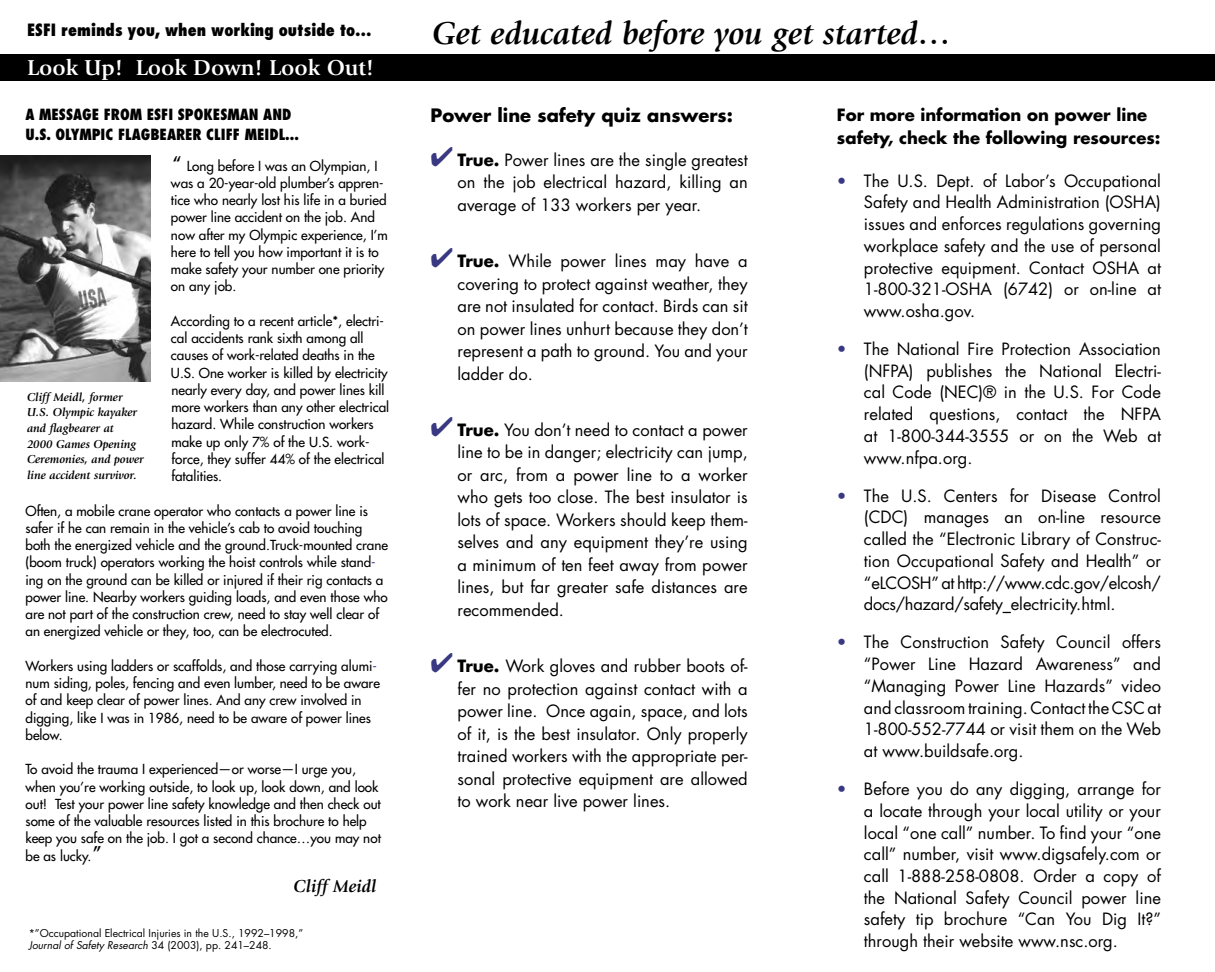
<style>
.page{position:relative;width:1215px;height:972px;background:#fff}
.page>*{position:absolute;margin:0;border:0;box-sizing:border-box;transform-origin:0 0}
.t1{font:italic 700 33px "Giovanni";color:#000}
.t2{font:700 22.5px "Giovanni";color:#fff}
.t3{font:700 18px "Futura";color:#000}
.t4{font:italic 700 18px "Giovanni";color:#000}
.t5{font:16.5px/21.8px "Futura";color:#000;text-align:justify}
.t6{font:700 16.5px/22.5px "Futura";color:#000}
.t7{font:800 condensed 16.5px "Futura";color:#000}
.t8{font:800 condensed 15px/19.8px "Futura";color:#000}
.t9{font:13.5px/17.2px "Futura";color:#000}
.t10{font:italic 700 12px/15.8px "Giovanni";color:#000}
.t11{font:10.5px/12.6px "Futura";color:#000}
.s1{font-family:"Giovanni";font-weight:700;font-style:italic;font-size:21px}
.s2{font-style:italic}
.s3{font-weight:700}
.s4{color:#393883}
</style>
<div class="page">
<div style="left:0;top:54px;width:1215px;height:27px;background:#000"></div>
<img style="left:0;top:155px;width:151px;height:226px">
<p class="t7" style="left:27px;top:19px;width:346px">ESFI reminds you, when working outside to…</p>
<p class="t2" style="left:27px;top:55px;width:349px">Look Up! Look Down! Look Out!</p>
<p class="t8" style="left:26px;top:104px;width:275px">A MESSAGE FROM ESFI SPOKESMAN AND<br>U.S. OLYMPIC FLAGBEARER CLIFF MEIDL...</p>
<p class="t9" style="left:171px;top:157px;width:218px"><span class="s1">“</span> Long before I was an Olympian, I was a 20-year-old plumber’s appren&shy;tice who nearly lost his life in a buried power line accident on the job. And now after my Olympic experience, I’m here to tell you how important it is to make safety your number one priority on any job.</p>
<p class="t9" style="left:171px;top:312px;width:215px">According to a recent article*, electri-</p>
<p class="t9" style="left:171px;top:330px;width:220px">cal accidents rank sixth among all causes of work-related deaths in the U.S. One worker is killed by electricity nearly every day, and power lines kill more workers than any other electrical hazard. While construction workers make up only 7% of the U.S. work&shy;force, they suffer 44% of the electrical fatalities.</p>
<p class="t9" style="left:25px;top:502px;width:364px">Often, a mobile crane operator who contacts a power line is safer if he can remain in the vehicle’s cab to avoid touching both the energized vehicle and the ground.Truck-mounted crane (boom truck) operators working the hoist controls while stand&shy;ing on the ground can be killed or injured if their rig contacts a power line. Nearby workers guiding loads, and even those who are not part of the construction crew, need to stay well clear of an energized vehicle or they, too, can be electrocuted.</p>
<p class="t9" style="left:25px;top:657px;width:356px">Workers using ladders or scaffolds, and those carrying alumi&shy;num siding, poles, fencing and even lumber, need to be aware of and keep clear of power lines. And any crew involved in digging, like I was in 1986, need to be aware of power lines below.</p>
<p class="t9" style="left:25px;top:761px;width:357px">To avoid the trauma I experienced—or worse—I urge you, when you’re working outside, to look up, look down, and look out! Test your power line safety knowledge and then check out some of the valuable resources listed in this brochure to help keep you safe on the job. I got a second chance…you may not be as lucky.<span class="s1">”</span></p>
<p class="t4" style="left:294px;top:876px;width:84px">Cliff Meidl</p>
<p class="t10" style="left:27px;top:389px;width:118px">Cliff Meidl, former<br>U.S. Olympic kayaker and flagbearer at<br>2000 Games Opening<br>Ceremonies, and power line accident survivor.</p>
<h3 class="t11" style="left:29px;top:926px;width:276px">*”Occupational Electrical Injuries in the U.S., 1992–1998,”<br><span class="s2">Journal of Safety Research</span> 34 (2003), pp. 241–248.</h3>
<p class="t1" style="left:432px;top:15px;width:520px">Get educated before you get started…</p>
<p class="t3" style="left:430px;top:103px;width:304px">Power line safety quiz answers:</p>
<p class="t5" style="left:457px;top:148px;width:292px;line-height:22.5px"><span class="s3">True.</span> Power lines are the single greatest on the job electrical hazard, killing an average of 133 workers per year.</p>
<p class="t5" style="left:457px;top:250px;width:292px;line-height:22.5px"><span class="s3">True.</span> While power lines may have a covering to protect against weather, they are not insulated for contact. Birds can sit on power lines unhurt because they don’t represent a path to ground. You and your ladder do.</p>
<p class="t5" style="left:457px;top:418px;width:292px;line-height:22.5px"><span class="s3">True.</span> You don’t need to contact a power line to be in danger; electricity can jump, or arc, from a power line to a worker who gets too close. The best insulator is lots of space. Workers should keep them&shy;selves and any equipment they’re using a minimum of ten feet away from power lines, but far greater safe distances are recommended.</p>
<p class="t5" style="left:457px;top:655px;width:292px;line-height:22.5px"><span class="s3">True.</span> Work gloves and rubber boots of&shy;fer no protection against contact with a power line. Once again, space, and lots of it, is the best insulator. Only properly trained workers with the appropriate per&shy;sonal protective equipment are allowed to work near live power lines.</p>
<p class="t6" style="left:837px;top:103px;width:325px">For more information on power line safety, check the following resources:</p>
<p class="t5" style="left:864px;top:169px;width:299px;text-indent:-27px"><span class="s4">•</span> The U.S. Dept. of Labor’s Occupational Safety and Health Administration (OSHA) issues and enforces regulations governing workplace safety and the use of personal protective equipment. Contact OSHA at 1-800-321-OSHA (6742) or on-line at www.osha.gov.</p>
<p class="t5" style="left:864px;top:338px;width:299px;text-indent:-27px"><span class="s4">•</span> The National Fire Protection Association (NFPA) publishes the National Electri&shy;cal Code (NEC)® in the U.S. For Code related questions, contact the NFPA at 1-800-344-3555 or on the Web at www.nfpa.org.</p>
<p class="t5" style="left:864px;top:484px;width:299px;text-indent:-27px"><span class="s4">•</span> The U.S. Centers for Disease Control (CDC) manages an on-line resource called the “Electronic Library of Construc&shy;tion Occupational Safety and Health” or “eLCOSH” at http://www.cdc.gov/elcosh/ docs/hazard/safety_electricity.html.</p>
<p class="t5" style="left:864px;top:631px;width:299px;text-indent:-27px"><span class="s4">•</span> The Construction Safety Council offers “Power Line Hazard Awareness” and “Managing Power Line Hazards” video and classroom training. Contact the CSC at 1-800-552-7744 or visit them on the Web at www.buildsafe.org.</p>
<p class="t5" style="left:864px;top:778px;width:299px;text-indent:-27px"><span class="s4">•</span> Before you do any digging, arrange for a locate through your local utility or your local “one call” number. To find your “one call” number, visit www.digsafely.com or call 1-888-258-0808. Order a copy of the National Safety Council power line safety tip brochure “Can You Dig It?” through their website www.nsc.org.</p>
</div>
